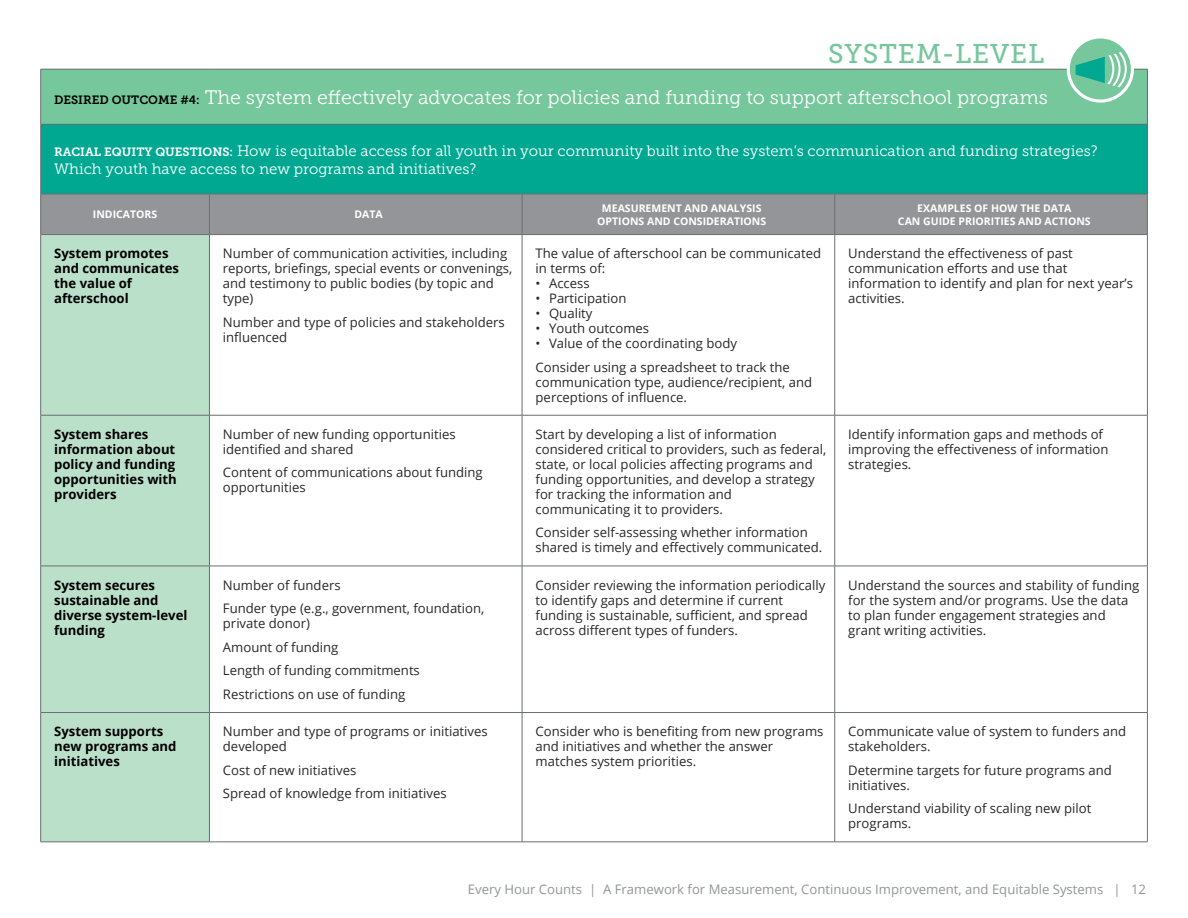
<style>
.page{position:relative;width:1188px;height:918px;background:#fff}
.page>*{position:absolute;margin:0;border:0;box-sizing:border-box;transform-origin:0 0}
.t1{font:27px "Museo Slab 500";letter-spacing:.03em;color:#76c79c}
.t2{font:19.5px "Museo Slab 300";color:#fff}
.t3{font:15px/18px "Museo Slab 300";color:#fff}
.t4{font:13.2px/15px "Open Sans";color:#292829}
.t5{font:700 13.2px/15px "Open Sans";color:#000}
.t6{font:13.2px "Open Sans";color:#939598}
.t7{font:700 10.5px/13.5px "Open Sans";color:#fff;text-align:center}
.s1{font-family:"Museo Slab 700";font-size:12px;color:#000}
.s2{font-family:"Museo Slab 700";font-size:12px}
</style>
<div class="page">
<div style="left:41px;top:69px;width:1106px;height:55px;background:#76c79c"></div>
<div style="left:41px;top:124px;width:1106px;height:70px;background:#00a892"></div>
<div style="left:41px;top:195px;width:1106px;height:39px;background:#939598"></div>
<div style="left:41px;top:235px;width:168px;height:607px;background:#bae0ca"></div>
<hr style="left:522px;top:234px;width:313px;height:1px;background:#6d6e71">
<hr style="left:522px;top:235px;width:1px;height:180px;background:#6d6e71">
<hr style="left:522px;top:415px;width:1px;height:151px;background:#6d6e71">
<hr style="left:835px;top:415px;width:1px;height:151px;background:#6d6e71">
<hr style="left:522px;top:566px;width:313px;height:1px;background:#6d6e71">
<hr style="left:522px;top:566px;width:1px;height:146px;background:#6d6e71">
<hr style="left:835px;top:566px;width:1px;height:146px;background:#6d6e71">
<hr style="left:522px;top:712px;width:313px;height:1px;background:#6d6e71">
<hr style="left:522px;top:713px;width:1px;height:129px;background:#6d6e71">
<hr style="left:835px;top:713px;width:1px;height:129px;background:#6d6e71">
<hr style="left:522px;top:842px;width:313px;height:1px;background:#6d6e71">
<hr style="left:835px;top:234px;width:313px;height:1px;background:#6d6e71">
<hr style="left:835px;top:235px;width:1px;height:180px;background:#6d6e71">
<hr style="left:835px;top:415px;width:313px;height:1px;background:#6d6e71">
<hr style="left:40px;top:69px;width:169px;height:1px;background:#6d6e71">
<hr style="left:40px;top:69px;width:1px;height:55px;background:#6d6e71">
<hr style="left:209px;top:69px;width:313px;height:1px;background:#6d6e71">
<hr style="left:522px;top:69px;width:313px;height:1px;background:#6d6e71">
<hr style="left:835px;top:69px;width:313px;height:1px;background:#6d6e71">
<hr style="left:1147px;top:69px;width:1px;height:55px;background:#6d6e71">
<hr style="left:40px;top:124px;width:169px;height:1px;background:#6d6e71">
<hr style="left:40px;top:124px;width:1px;height:70px;background:#6d6e71">
<hr style="left:209px;top:124px;width:313px;height:1px;background:#6d6e71">
<hr style="left:522px;top:124px;width:313px;height:1px;background:#6d6e71">
<hr style="left:835px;top:124px;width:313px;height:1px;background:#6d6e71">
<hr style="left:1147px;top:124px;width:1px;height:70px;background:#6d6e71">
<hr style="left:40px;top:194px;width:169px;height:1px;background:#6d6e71">
<hr style="left:40px;top:194px;width:1px;height:40px;background:#6d6e71">
<hr style="left:209px;top:194px;width:313px;height:1px;background:#6d6e71">
<hr style="left:522px;top:194px;width:313px;height:1px;background:#6d6e71">
<hr style="left:835px;top:194px;width:313px;height:1px;background:#6d6e71">
<hr style="left:1147px;top:194px;width:1px;height:40px;background:#6d6e71">
<hr style="left:40px;top:234px;width:169px;height:1px;background:#6d6e71">
<hr style="left:40px;top:235px;width:1px;height:180px;background:#6d6e71">
<hr style="left:1147px;top:235px;width:1px;height:180px;background:#6d6e71">
<hr style="left:40px;top:415px;width:169px;height:1px;background:#6d6e71">
<hr style="left:40px;top:415px;width:1px;height:151px;background:#6d6e71">
<hr style="left:522px;top:415px;width:313px;height:1px;background:#6d6e71">
<hr style="left:1147px;top:415px;width:1px;height:151px;background:#6d6e71">
<hr style="left:40px;top:566px;width:1px;height:146px;background:#6d6e71">
<hr style="left:1147px;top:566px;width:1px;height:146px;background:#6d6e71">
<hr style="left:40px;top:713px;width:1px;height:129px;background:#6d6e71">
<hr style="left:1147px;top:713px;width:1px;height:129px;background:#6d6e71">
<hr style="left:209px;top:194px;width:1px;height:40px;background:#6d6e71">
<hr style="left:209px;top:235px;width:1px;height:180px;background:#6d6e71">
<hr style="left:209px;top:415px;width:1px;height:151px;background:#6d6e71">
<hr style="left:209px;top:566px;width:1px;height:146px;background:#6d6e71">
<hr style="left:209px;top:713px;width:1px;height:129px;background:#6d6e71">
<hr style="left:522px;top:194px;width:1px;height:40px;background:#6d6e71">
<hr style="left:835px;top:194px;width:1px;height:40px;background:#6d6e71">
<hr style="left:209px;top:234px;width:313px;height:1px;background:#6d6e71">
<hr style="left:209px;top:415px;width:313px;height:1px;background:#6d6e71">
<hr style="left:40px;top:566px;width:169px;height:1px;background:#6d6e71">
<hr style="left:835px;top:566px;width:313px;height:1px;background:#6d6e71">
<hr style="left:40px;top:712px;width:169px;height:1px;background:#6d6e71">
<hr style="left:835px;top:712px;width:313px;height:1px;background:#6d6e71">
<hr style="left:40px;top:842px;width:169px;height:1px;background:#6d6e71">
<hr style="left:835px;top:842px;width:313px;height:1px;background:#6d6e71">
<hr style="left:209px;top:566px;width:313px;height:1px;background:#6d6e71">
<hr style="left:209px;top:712px;width:313px;height:1px;background:#6d6e71">
<hr style="left:209px;top:842px;width:313px;height:1px;background:#6d6e71">
<svg style="left:1068px;top:37px;width:64px;height:64px"></svg>
<svg style="left:1073px;top:46px;width:55px;height:47px"></svg>
<div style="left:1067px;top:35px;width:67px;height:68px;border:3px solid #fff;border-radius:50%"></div>
<h1 class="t1" style="left:828px;top:39px;width:218px">SYSTEM-LEVEL</h1>
<h2 class="t2" style="left:54px;top:87px;width:995px"><span class="s1">DESIRED OUTCOME #4:</span> The system effectively advocates for policies and funding to support afterschool programs</h2>
<p class="t3" style="left:54px;top:142px;width:1045px"><span class="s2">RACIAL EQUITY QUESTIONS:</span> How is equitable access for all youth in your community built into the system’s communication and funding strategies?<br>Which youth have access to new programs and initiatives?</p>
<p class="t7" style="left:93px;top:208px;width:66px">INDICATORS</p>
<p class="t7" style="left:355px;top:208px;width:30px">DATA</p>
<p class="t7" style="left:597px;top:201px;width:171px">MEASUREMENT AND ANALYSIS<br>OPTIONS AND CONSIDERATIONS</p>
<p class="t7" style="left:898px;top:201px;width:194px">EXAMPLES OF HOW THE DATA<br>CAN GUIDE PRIORITIES AND ACTIONS</p>
<p class="t5" style="left:54px;top:245px;width:126px">System promotes and communicates the value of afterschool</p>
<p class="t4" style="left:223px;top:245px;width:291px">Number of communication activities, including reports, briefings, special events or convenings, and testimony to public bodies (by topic and type)</p>
<p class="t4" style="left:223px;top:314px;width:283px">Number and type of policies and stakeholders influenced</p>
<p class="t4" style="left:848px;top:245px;width:286px">Understand the effectiveness of past communication efforts and use that information to identify and plan for next year’s activities.</p>
<p class="t4" style="left:536px;top:245px;width:287px">The value of afterschool can be communicated in terms of:</p>
<p class="t4" style="left:536px;top:275px;width:56px">• Access</p>
<p class="t4" style="left:536px;top:290px;width:92px">• Participation</p>
<p class="t4" style="left:536px;top:305px;width:58px">• Quality</p>
<p class="t4" style="left:536px;top:320px;width:115px">• Youth outcomes</p>
<p class="t4" style="left:536px;top:331px;width:256px;line-height:23.7px">• Value of the coordinating body<br>Consider using a spreadsheet to track the</p>
<p class="t4" style="left:536px;top:374px;width:278px">communication type, audience/recipient, and perceptions of influence.</p>
<p class="t5" style="left:54px;top:426px;width:124px">System shares information about policy and funding opportunities with providers</p>
<p class="t4" style="left:223px;top:426px;width:234px">Number of new funding opportunities identified and shared</p>
<p class="t4" style="left:223px;top:465px;width:261px">Content of communications about funding opportunities</p>
<p class="t5" style="left:54px;top:577px;width:135px">System secures sustainable and diverse system-level funding</p>
<p class="t4" style="left:223px;top:573px;width:263px;line-height:23.7px">Number of funders<br>Funder type (e.g., government, foundation,</p>
<p class="t4" style="left:223px;top:611px;width:198px;line-height:23.7px">private donor)<br>Amount of funding<br>Length of funding commitments<br>Restrictions on use of funding</p>
<p class="t5" style="left:54px;top:724px;width:124px">System supports new programs and initiatives</p>
<p class="t4" style="left:223px;top:724px;width:266px">Number and type of programs or initiatives developed</p>
<p class="t4" style="left:223px;top:758px;width:225px;line-height:23.7px">Cost of new initiatives<br>Spread of knowledge from initiatives</p>
<p class="t4" style="left:536px;top:426px;width:292px">Start by developing a list of information considered critical to providers, such as federal, state, or local policies affecting programs and funding opportunities, and develop a strategy for tracking the information and communicating it to providers.</p>
<p class="t4" style="left:536px;top:525px;width:288px">Consider self-assessing whether information shared is timely and effectively communicated.</p>
<p class="t4" style="left:848px;top:426px;width:262px">Identify information gaps and methods of improving the effectiveness of information strategies.</p>
<p class="t4" style="left:536px;top:577px;width:291px">Consider reviewing the information periodically to identify gaps and determine if current funding is sustainable, sufficient, and spread across different types of funders.</p>
<p class="t4" style="left:848px;top:577px;width:293px">Understand the sources and stability of funding for the system and/or programs. Use the data to plan funder engagement strategies and grant writing activities.</p>
<p class="t4" style="left:536px;top:724px;width:289px">Consider who is benefiting from new programs and initiatives and whether the answer matches system priorities.</p>
<p class="t4" style="left:848px;top:724px;width:279px">Communicate value of system to funders and stakeholders.</p>
<p class="t4" style="left:848px;top:762px;width:265px">Determine targets for future programs and initiatives.</p>
<p class="t4" style="left:848px;top:801px;width:245px">Understand viability of scaling new pilot programs.</p>
<p class="t6" style="left:468px;top:880px;width:680px">Every Hour Counts | A Framework for Measurement, Continuous Improvement, and Equitable Systems | 12</p>
</div>
